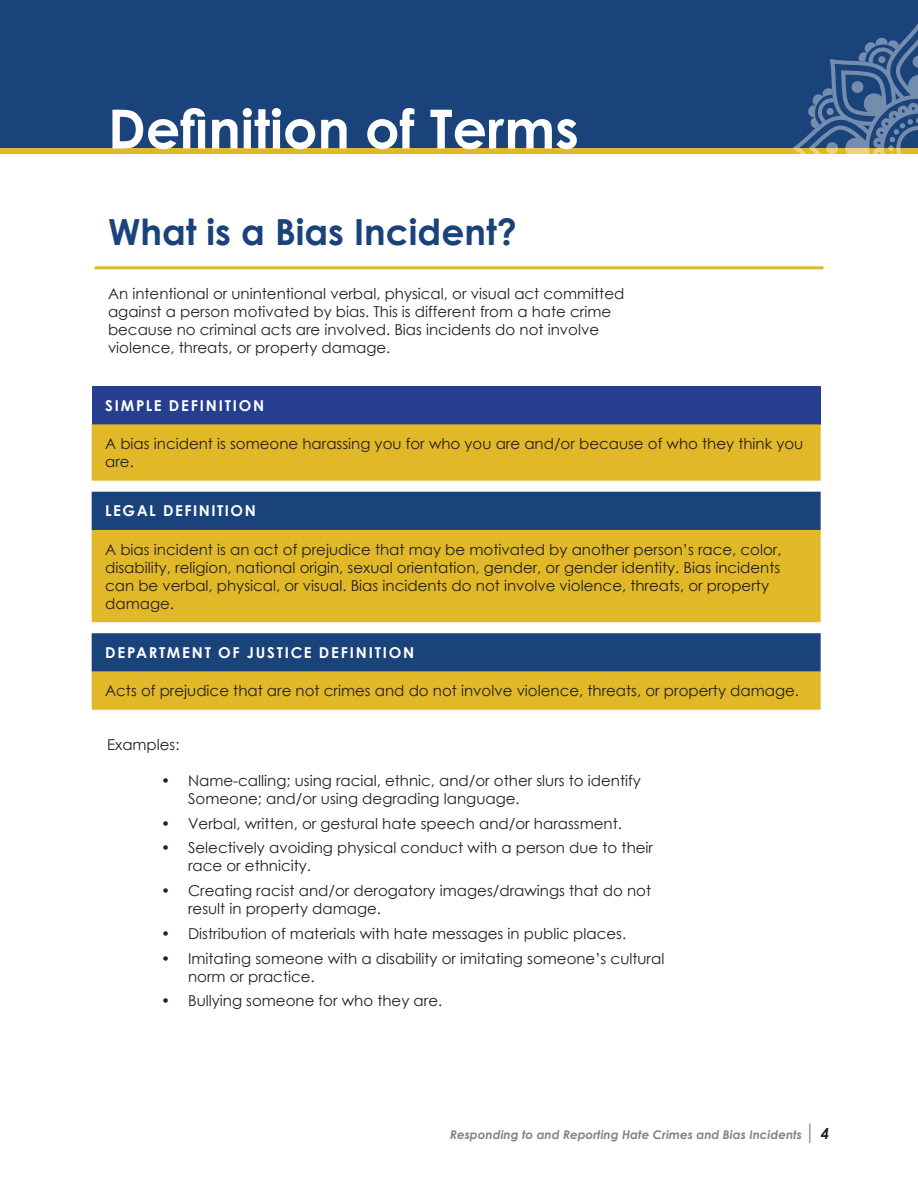
<style>
.page{position:relative;width:918px;height:1188px;background:#fff}
.page>*{position:absolute;margin:0;border:0;box-sizing:border-box;transform-origin:0 0}
.P_H0_White{font:700 54px "Century Gothic";color:#fff}
.P_H1_Blue{font:700 36px "Century Gothic";color:#1a437c}
.P_B3_Black{font:15px/18px "Century Gothic";color:#231f20}
.P_B1_Black{font:15px/18px "Century Gothic";color:#231f20}
.P_B3_Black-2{font:700 15px "Century Gothic";letter-spacing:.115em;color:#fff}
.t1{font:italic 700 12px "Century Gothic Pro";color:#808285}
.s1{font-size:21px}
.s2{font-size:15px;color:#231f20}
</style>
<div class="page">
<div style="left:0;top:0;width:918px;height:148px;background:#1a437c"></div>
<div style="left:0;top:148px;width:918px;height:6px;background:#e1b828"></div>
<svg style="left:793px;top:23px;width:125px;height:247px"></svg>
<hr style="left:94px;top:266px;width:730px;height:3px;background:#e1b828">
<div style="left:92px;top:386px;width:729px;height:38px;background:#253f8e"></div>
<svg style="left:92px;top:424px;width:729px;height:286px;background:#e2be40"></svg>
<svg style="left:92px;top:492px;width:729px;height:179px;background:#8e8a58"></svg>
<p class="P_H0_White" style="left:108px;top:88px;width:472px">Definition of Terms</p>
<p class="P_H1_Blue" style="left:108px;top:205px;width:410px">What is a Bias Incident?</p>
<p class="P_B1_Black" style="left:108px;top:284px;width:518px">An intentional or unintentional verbal, physical, or visual act committed against a person motivated by bias. This is different from a hate crime because no criminal acts are involved. Bias incidents do not involve violence, threats, or property damage.</p>
<p class="P_B3_Black-2" style="left:105px;top:394px;width:160px">SIMPLE DEFINITION</p>
<p class="P_B3_Black" style="left:105px;top:435px;width:700px">A bias incident is someone harassing you for who you are and/or because of who they think you are.</p>
<p class="P_B3_Black-2" style="left:105px;top:500px;width:152px">LEGAL DEFINITION</p>
<p class="P_B3_Black" style="left:105px;top:540px;width:678px">A bias incident is an act of prejudice that may be motivated by another person’s race, color, disability, religion, national origin, sexual orientation, gender, or gender identity. Bias incidents can be verbal, physical, or visual. Bias incidents do not involve violence, threats, or property damage.</p>
<p class="P_B3_Black-2" style="left:105px;top:641px;width:310px">DEPARTMENT OF JUSTICE DEFINITION</p>
<p class="P_B3_Black" style="left:105px;top:682px;width:695px">Acts of prejudice that are not crimes and do not involve violence, threats, or property damage.</p>
<p class="P_B1_Black" style="left:107px;top:735px;width:74px">Examples:</p>
<p class="P_B3_Black" style="left:188px;top:771px;width:454px;text-indent:-27px">• Name-calling; using racial, ethnic, and/or other slurs to identify<br>Someone; and/or using degrading language.</p>
<p class="P_B3_Black" style="left:161px;top:814px;width:462px">• Verbal, written, or gestural hate speech and/or harassment.</p>
<p class="P_B3_Black" style="left:188px;top:839px;width:467px;text-indent:-27px">• Selectively avoiding physical conduct with a person due to their race or ethnicity.</p>
<p class="P_B3_Black" style="left:188px;top:882px;width:465px;text-indent:-27px">• Creating racist and/or derogatory images/drawings that do not result in property damage.</p>
<p class="P_B3_Black" style="left:161px;top:924px;width:467px">• Distribution of materials with hate messages in public places.</p>
<p class="P_B3_Black" style="left:188px;top:949px;width:478px;text-indent:-27px">• Imitating someone with a disability or imitating someone’s cultural norm or practice.</p>
<p class="P_B3_Black" style="left:161px;top:992px;width:283px">• Bullying someone for who they are.</p>
<p class="t1" style="left:450px;top:1127px;width:381px">Responding to and Reporting Hate Crimes and Bias Incidents <span class="s1">|</span> <span class="s2">4</span></p>
</div>
